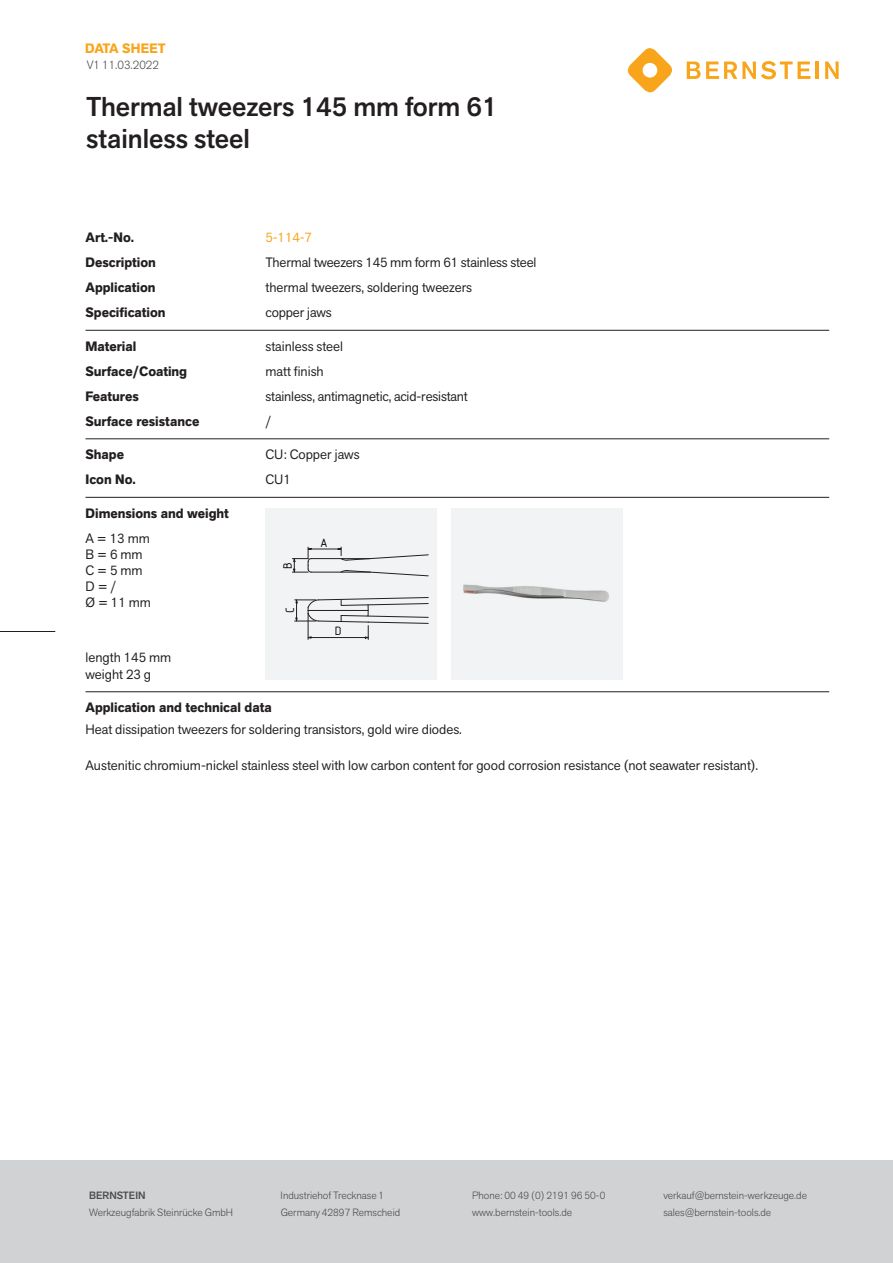
<style>
.page{position:relative;width:893px;height:1263px;background:#fff}
.page>*{position:absolute;margin:0;border:0;box-sizing:border-box;transform-origin:0 0}
.t1{font:500 27px/32.4px "Akzid Grtsk Next";color:#231f20}
.t2{font:13.5px/16.2px "Akzid Grtsk Next";color:#231f20}
.t3{font:700 13.5px "Akzid Grtsk Next";color:#231f20}
.t4{font:700 13.5px "Akzid Grtsk Next";letter-spacing:-.01em;color:#f9a51b}
.t5{font:13.5px "Akzid Grtsk Next";color:#f9a51b}
.t6{font:13.05px "ISOCPEUR";color:#000001}
.t7{font:300 12px "Akzid Grtsk Next";color:#4b4c4d}
.t8{font:300 10.5px "Akzid Grtsk Next";color:#4b4c4d}
.t9{font:500 10.5px "Akzid Grtsk Next";color:#4b4c4d}
</style>
<div class="page">
<div style="left:0;top:1161px;width:893px;height:102px;background:#d1d2d4"></div>
<hr style="left:86px;top:330px;width:743px;height:1px;background:#231f20">
<hr style="left:86px;top:439px;width:743px;height:1px;background:#231f20">
<hr style="left:86px;top:497px;width:743px;height:1px;background:#231f20">
<hr style="left:86px;top:691px;width:743px;height:1px;background:#231f20">
<div style="left:451px;top:508px;width:171px;height:171px;background:#f2f3f4"></div>
<img style="left:463px;top:584px;width:146px;height:18px">
<div style="left:266px;top:508px;width:171px;height:172px;background:#f2f3f4"></div>
<svg style="left:292px;top:547px;width:137px;height:30px"></svg>
<svg style="left:295px;top:597px;width:134px;height:42px"></svg>
<svg style="left:627px;top:48px;width:45px;height:45px"></svg>
<svg style="left:687px;top:61px;width:123px;height:18px"></svg>
<hr style="left:815px;top:62px;width:4px;height:17px;background:#f9a51b">
<svg style="left:825px;top:62px;width:14px;height:17px"></svg>
<hr style="left:0;top:631px;width:55px;height:1px;background:#231f20">
<p class="t4" style="left:85px;top:39px;width:82px">DATA SHEET</p>
<p class="t7" style="left:87px;top:57px;width:74px">V1 11.03.2022</p>
<h1 class="t1" style="left:86px;top:90px;width:413px">Thermal tweezers 145 mm form 61 stainless steel</h1>
<p class="t3" style="left:86px;top:229px;width:50px">Art.-No.</p>
<p class="t5" style="left:265px;top:229px;width:48px">5-114-7</p>
<p class="t3" style="left:86px;top:254px;width:72px">Description</p>
<p class="t2" style="left:265px;top:254px;width:273px">Thermal tweezers 145 mm form 61 stainless steel</p>
<p class="t3" style="left:86px;top:279px;width:72px">Application</p>
<p class="t2" style="left:265px;top:279px;width:208px">thermal tweezers, soldering tweezers</p>
<p class="t3" style="left:86px;top:304px;width:82px">Specification</p>
<p class="t2" style="left:265px;top:304px;width:68px">copper jaws</p>
<p class="t3" style="left:86px;top:337px;width:52px">Material</p>
<p class="t2" style="left:265px;top:338px;width:79px">stainless steel</p>
<p class="t3" style="left:86px;top:362px;width:103px">Surface/Coating</p>
<p class="t2" style="left:265px;top:363px;width:60px">matt finish</p>
<p class="t3" style="left:86px;top:387px;width:55px">Features</p>
<p class="t2" style="left:265px;top:388px;width:204px">stainless, antimagnetic, acid-resistant</p>
<p class="t3" style="left:86px;top:412px;width:115px">Surface resistance</p>
<p class="t2" style="left:265px;top:413px;width:7px">/</p>
<p class="t3" style="left:86px;top:446px;width:40px">Shape</p>
<p class="t2" style="left:265px;top:446px;width:96px">CU: Copper jaws</p>
<p class="t3" style="left:86px;top:471px;width:52px">Icon No.</p>
<p class="t2" style="left:265px;top:471px;width:27px">CU1</p>
<p class="t3" style="left:86px;top:504px;width:145px">Dimensions and weight</p>
<p class="t6" style="left:320px;top:534px;width:9px">A</p>
<p class="t6" style="left:279px;top:569px;width:8px;rotate:-90deg">B</p>
<p class="t2" style="left:86px;top:530px;width:67px">A = 13 mm<br>B = 6 mm<br>C = 5 mm<br>D = /<br>Ø = 11 mm</p>
<p class="t6" style="left:281px;top:613px;width:7px;rotate:-90deg">C</p>
<p class="t6" style="left:335px;top:622px;width:8px">D</p>
<p class="t2" style="left:86px;top:649px;width:87px">length 145 mm weight 23 g</p>
<p class="t3" style="left:86px;top:698px;width:188px">Application and technical data</p>
<p class="t2" style="left:86px;top:721px;width:378px">Heat dissipation tweezers for soldering transistors, gold wire diodes.</p>
<p class="t2" style="left:86px;top:757px;width:674px">Austenitic chromium-nickel stainless steel with low carbon content for good corrosion resistance (not seawater resistant).</p>
<p class="t9" style="left:89px;top:1189px;width:58px">BERNSTEIN</p>
<p class="t8" style="left:281px;top:1189px;width:105px">Industriehof Trecknase 1</p>
<p class="t8" style="left:472px;top:1189px;width:135px">Phone: 00 49 (0) 2191 96 50-0</p>
<p class="t8" style="left:663px;top:1189px;width:145px">verkauf@bernstein-werkzeuge.de</p>
<p class="t8" style="left:89px;top:1205px;width:145px">Werkzeugfabrik Steinrücke GmbH</p>
<p class="t8" style="left:281px;top:1205px;width:121px">Germany 42897 Remscheid</p>
<p class="t8" style="left:472px;top:1205px;width:102px">www.bernstein-tools.de</p>
<p class="t8" style="left:663px;top:1205px;width:109px">sales@bernstein-tools.de</p>
</div>
